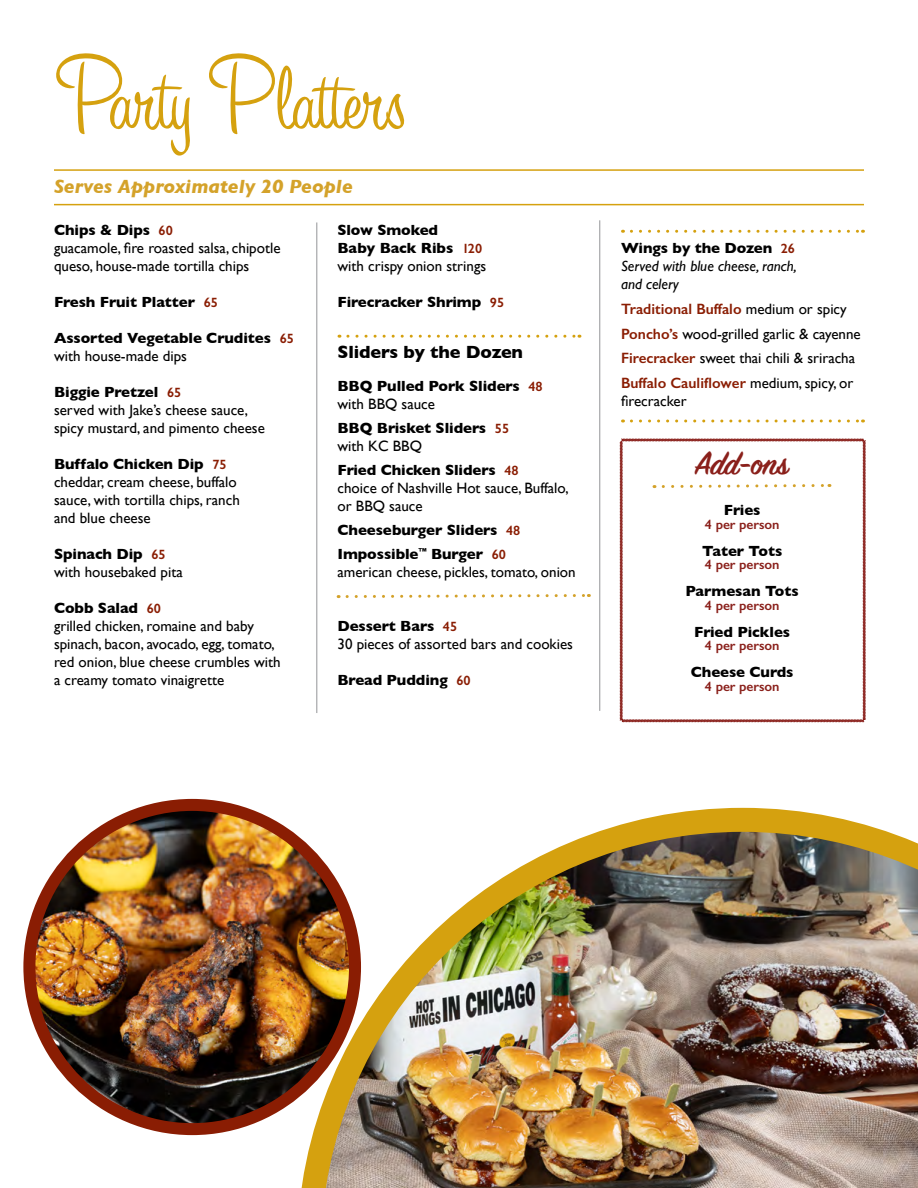
<style>
.page{position:relative;width:918px;height:1188px;background:#fff}
.page>*{position:absolute;margin:0;border:0;box-sizing:border-box;transform-origin:0 0}
.t1{font:108px "Sign Painter House Casual";letter-spacing:-.005em;color:#d5a10f}
.t2{font:600 36px "Sign Painter House Script";color:#8a201b}
.t3{font:italic 700 19.5px "Gill Sans";color:#d4a22a}
.t4{font:700 18px "Gill Sans";letter-spacing:-.005em;color:#000}
.t5{font:15px/18px "Gill Sans";color:#000}
.t6{font:700 15px/18px "Gill Sans";letter-spacing:-.005em;color:#000}
.t7{font:italic 15px/18px "Gill Sans";color:#000;text-align:justify}
.t8{font:600 13.5px "Gill Sans";letter-spacing:-.005em;color:#8a201b}
.s1{font-weight:700}
.s2{font-weight:600;font-size:13.5px;color:#8a1d03}
.s3{font-weight:400}
.s4{font-weight:700;font-style:normal}
.s5{font-weight:600;font-style:normal;font-size:13.5px;color:#8a1d03}
.s6{font-weight:600;color:#8a1d03}
</style>
<div class="page">
<img style="left:29px;top:810px;width:268px;height:319px">
<div style="left:23px;top:799px;width:338px;height:336px;border:12px solid #8a1d03;border-radius:50%"></div>
<svg style="left:348px;top:335px;width:232px;height:3px"></svg>
<svg style="left:631px;top:230px;width:232px;height:3px"></svg>
<svg style="left:631px;top:420px;width:232px;height:3px"></svg>
<hr style="left:54px;top:204px;width:810px;height:1px;background:#d5a10f">
<hr style="left:54px;top:169px;width:810px;height:2px;background:#d5a10f">
<hr style="left:316px;top:222px;width:1px;height:491px;background:#939598">
<hr style="left:599px;top:220px;width:1px;height:491px;background:#939598">
<img style="left:297px;top:808px;width:621px;height:380px">
<svg style="left:619px;top:438px;width:247px;height:285px"></svg>
<svg style="left:654px;top:483px;width:176px;height:7px"></svg>
<svg style="left:338px;top:594px;width:251px;height:5px"></svg>
<h1 class="t1" style="left:54px;top:36px;width:354px">Party Platters</h1>
<h3 class="t3" style="left:54px;top:175px;width:300px">Serves Approximately 20 People</h3>
<p class="t5" style="left:54px;top:221px;width:228px"><span class="s1">Chips &amp; Dips</span> <span class="s2">60<br></span>guacamole, fire roasted salsa, chipotle queso, house-made tortilla chips</p>
<p class="t6" style="left:54px;top:293px;width:166px">Fresh Fruit Platter <span class="s2">65</span></p>
<p class="t6" style="left:54px;top:329px;width:241px">Assorted Vegetable Crudites <span class="s2">65 </span><span class="s3">with house-made dips</span></p>
<p class="t5" style="left:54px;top:383px;width:212px"><span class="s1">Biggie Pretzel</span> <span class="s2">65<br></span>served with Jake’s cheese sauce, spicy mustard, and pimento cheese</p>
<p class="t5" style="left:54px;top:455px;width:187px"><span class="s1">Buffalo Chicken Dip</span> <span class="s2">75 </span>cheddar, cream cheese, buffalo sauce, with tortilla chips, ranch and blue cheese</p>
<p class="t5" style="left:54px;top:545px;width:130px"><span class="s1">Spinach Dip</span> <span class="s2">65 </span>with housebaked pita</p>
<p class="t5" style="left:54px;top:599px;width:228px"><span class="s1">Cobb Salad</span> <span class="s2">60<br></span>grilled chicken, romaine and baby spinach, bacon, avocado, egg, tomato, red onion, blue cheese crumbles with a creamy tomato vinaigrette</p>
<p class="t6" style="left:338px;top:221px;width:150px">Slow Smoked<br>Baby Back Ribs <span class="s2">120 </span><span class="s3">with crispy onion strings</span></p>
<p class="t6" style="left:338px;top:293px;width:168px">Firecracker Shrimp <span class="s2">95</span></p>
<p class="t4" style="left:338px;top:338px;width:187px">Sliders by the Dozen</p>
<p class="t6" style="left:338px;top:377px;width:207px">BBQ Pulled Pork Sliders <span class="s2">48 </span><span class="s3">with BBQ sauce</span></p>
<p class="t6" style="left:338px;top:419px;width:173px">BBQ Brisket Sliders <span class="s2">55 </span><span class="s3">with KC BBQ</span></p>
<p class="t5" style="left:338px;top:461px;width:233px"><span class="s1">Fried Chicken Sliders</span> <span class="s2">48<br></span>choice of Nashville Hot sauce, Buffalo, or BBQ sauce</p>
<p class="t6" style="left:338px;top:518px;width:184px;line-height:24px">Cheeseburger Sliders <span class="s2">48<br></span>Impossible<sup>™</sup> Burger <span class="s2">60</span></p>
<p class="t5" style="left:338px;top:563px;width:240px">american cheese, pickles, tomato, onion</p>
<p class="t5" style="left:338px;top:617px;width:237px"><span class="s1">Dessert Bars</span> <span class="s2">45<br></span>30 pieces of assorted bars and cookies</p>
<p class="t6" style="left:338px;top:671px;width:135px">Bread Pudding <span class="s2">60</span></p>
<p class="t7" style="left:621px;top:239px;width:177px"><span class="s4">Wings by the Dozen</span> <span class="s5">26<br></span>Served with blue cheese, ranch, and celery</p>
<p class="t5" style="left:621px;top:296px;width:241px;line-height:24.8px"><span class="s6">Traditional Buffalo</span> medium or spicy <span class="s6">Poncho’s</span> wood-grilled garlic &amp; cayenne <span class="s6">Firecracker</span> sweet thai chili &amp; sriracha <span class="s6">Buffalo Cauliflower</span> medium, spicy, or</p>
<p class="t5" style="left:621px;top:392px;width:67px">firecracker</p>
<h2 class="t2" style="left:695px;top:441px;width:95px">Add-ons</h2>
<p class="t6" style="left:724px;top:501px;width:38px">Fries</p>
<p class="t8" style="left:705px;top:516px;width:76px">4 per person</p>
<p class="t6" style="left:702px;top:541px;width:82px">Tater Tots</p>
<p class="t8" style="left:705px;top:556px;width:76px">4 per person</p>
<p class="t6" style="left:686px;top:582px;width:115px">Parmesan Tots</p>
<p class="t8" style="left:705px;top:597px;width:76px">4 per person</p>
<p class="t6" style="left:694px;top:622px;width:97px">Fried Pickles</p>
<p class="t8" style="left:705px;top:637px;width:76px">4 per person</p>
<p class="t6" style="left:691px;top:663px;width:104px">Cheese Curds</p>
<p class="t8" style="left:705px;top:678px;width:76px">4 per person</p>
</div>
